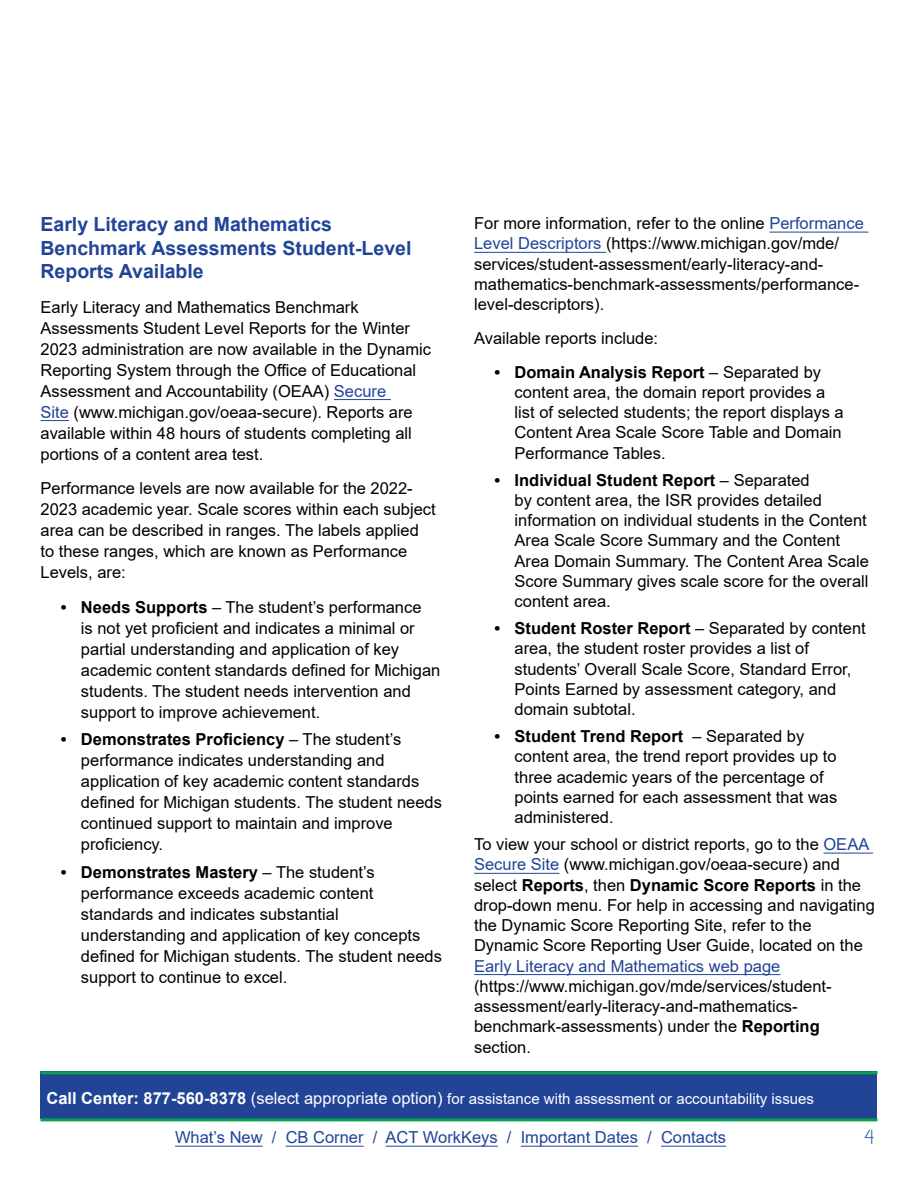
<style>
.page{position:relative;width:918px;height:1188px;background:#fff}
.page>*{position:absolute;margin:0;border:0;box-sizing:border-box;transform-origin:0 0}
.t1{font:700 19.5px/23.4px "Arial";color:#214497}
.t2{font:16.5px/20.2px "Arial";color:#000}
.t3{font:16.5px "Arial";color:#214497}
.t4{font:16.5px "Time Burner";color:#214497}
.t5{font:15px "Arial";color:#fff}
.s1{color:#214497}
.s2{font-weight:700}
.s3{font-weight:700;font-size:16.5px}
.s4{font-size:16.5px}
</style>
<div class="page">
<div style="left:40px;top:1071px;width:838px;height:47px;background:#214497"></div>
<hr style="left:40px;top:1071px;width:838px;height:3px;background:#06a14b">
<hr style="left:40px;top:1118px;width:838px;height:3px;background:#06a14b">
<hr style="left:175px;top:1146px;width:88px;height:1px;background:#214497">
<hr style="left:286px;top:1146px;width:78px;height:1px;background:#214497">
<hr style="left:386px;top:1146px;width:112px;height:1px;background:#214497">
<hr style="left:521px;top:1146px;width:117px;height:1px;background:#214497">
<hr style="left:661px;top:1146px;width:65px;height:1px;background:#214497">
<hr style="left:334px;top:399px;width:57px;height:1px;background:#214497">
<svg style="left:40px;top:420px;width:29px;height:1px"></svg>
<hr style="left:769px;top:232px;width:99px;height:1px;background:#214497">
<hr style="left:474px;top:252px;width:132px;height:1px;background:#214497">
<hr style="left:824px;top:853px;width:49px;height:1px;background:#214497">
<hr style="left:474px;top:873px;width:85px;height:1px;background:#214497">
<hr style="left:474px;top:974px;width:306px;height:1px;background:#214497">
<p class="t1" style="left:40px;top:213px;width:372px">Early Literacy and Mathematics<br>Benchmark Assessments Student-Level<br>Reports Available</p>
<p class="t2" style="left:40px;top:296px;width:392px;line-height:21px">Early Literacy and Mathematics Benchmark Assessments Student Level Reports for the Winter 2023 administration are now available in the Dynamic Reporting System through the Office of Educational Assessment and Accountability (OEAA) <span class="s1">Secure<br>Site</span> (www.michigan.gov/oeaa-secure). Reports are available within 48 hours of students completing all portions of a content area test.</p>
<p class="t2" style="left:40px;top:478px;width:397px;line-height:21px">Performance levels are now available for the 2022- 2023 academic year. Scale scores within each subject area can be described in ranges. The labels applied to these ranges, which are known as Performance Levels, are:</p>
<p class="t2" style="left:81px;top:596px;width:361px;line-height:21px;text-indent:-20px"><span class="s2">• Needs Supports</span> – The student’s performance<br>is not yet proficient and indicates a minimal or partial understanding and application of key academic content standards defined for Michigan students. The student needs intervention and support to improve achievement.</p>
<p class="t2" style="left:81px;top:729px;width:363px;line-height:21px;text-indent:-20px"><span class="s2">• Demonstrates Proficiency</span> – The student’s performance indicates understanding and application of key academic content standards defined for Michigan students. The student needs continued support to maintain and improve proficiency.</p>
<p class="t2" style="left:81px;top:862px;width:363px;line-height:21px;text-indent:-20px"><span class="s2">• Demonstrates Mastery</span> – The student’s performance exceeds academic content standards and indicates substantial understanding and application of key concepts defined for Michigan students. The student needs support to continue to excel.</p>
<p class="t2" style="left:474px;top:213px;width:391px">For more information, refer to the online <span class="s1">Performance Level Descriptors</span> (https://www.michigan.gov/mde/ services/student-assessment/early-literacy-and&shy;mathematics-benchmark-assessments/performance&shy;level-descriptors).</p>
<p class="t2" style="left:474px;top:328px;width:186px">Available reports include:</p>
<p class="t2" style="left:515px;top:362px;width:331px;text-indent:-20px"><span class="s2">• Domain Analysis Report</span> – Separated by content area, the domain report provides a list of selected students; the report displays a Content Area Scale Score Table and Domain Performance Tables.</p>
<p class="t2" style="left:515px;top:470px;width:356px;text-indent:-20px"><span class="s2">• Individual Student Report</span> – Separated<br>by content area, the ISR provides detailed information on individual students in the Content Area Scale Score Summary and the Content Area Domain Summary. The Content Area Scale Score Summary gives scale score for the overall content area.</p>
<p class="t2" style="left:515px;top:618px;width:353px;text-indent:-20px"><span class="s2">• Student Roster Report</span> – Separated by content area, the student roster provides a list of students’ Overall Scale Score, Standard Error, Points Earned by assessment category, and domain subtotal.</p>
<p class="t2" style="left:515px;top:726px;width:324px;text-indent:-20px"><span class="s2">• Student Trend Report</span> – Separated by content area, the trend report provides up to three academic years of the percentage of points earned for each assessment that was administered.</p>
<p class="t2" style="left:474px;top:834px;width:402px">To view your school or district reports, go to the <span class="s1">OEAA Secure Site</span> (www.michigan.gov/oeaa-secure) and select <span class="s2">Reports</span>, then <span class="s2">Dynamic Score Reports</span> in the drop-down menu. For help in accessing and navigating the Dynamic Score Reporting Site, refer to the Dynamic Score Reporting User Guide, located on the</p>
<p class="t3" style="left:474px;top:954px;width:308px">Early Literacy and Mathematics web page</p>
<p class="t2" style="left:474px;top:976px;width:359px">(https://www.michigan.gov/mde/services/student&shy;assessment/early-literacy-and-mathematics&shy;benchmark-assessments) under the <span class="s2">Reporting </span>section.</p>
<p class="t5" style="left:46px;top:1088px;width:769px"><span class="s3">Call Center: 877-560-8378</span> <span class="s4">(select appropriate option)</span> for assistance with assessment or accountability issues</p>
<p class="t3" style="left:175px;top:1126px;width:553px">What’s New / CB Corner / ACT WorkKeys / Important Dates / Contacts</p>
<p class="t4" style="left:864px;top:1129px;width:12px">4</p>
</div>
